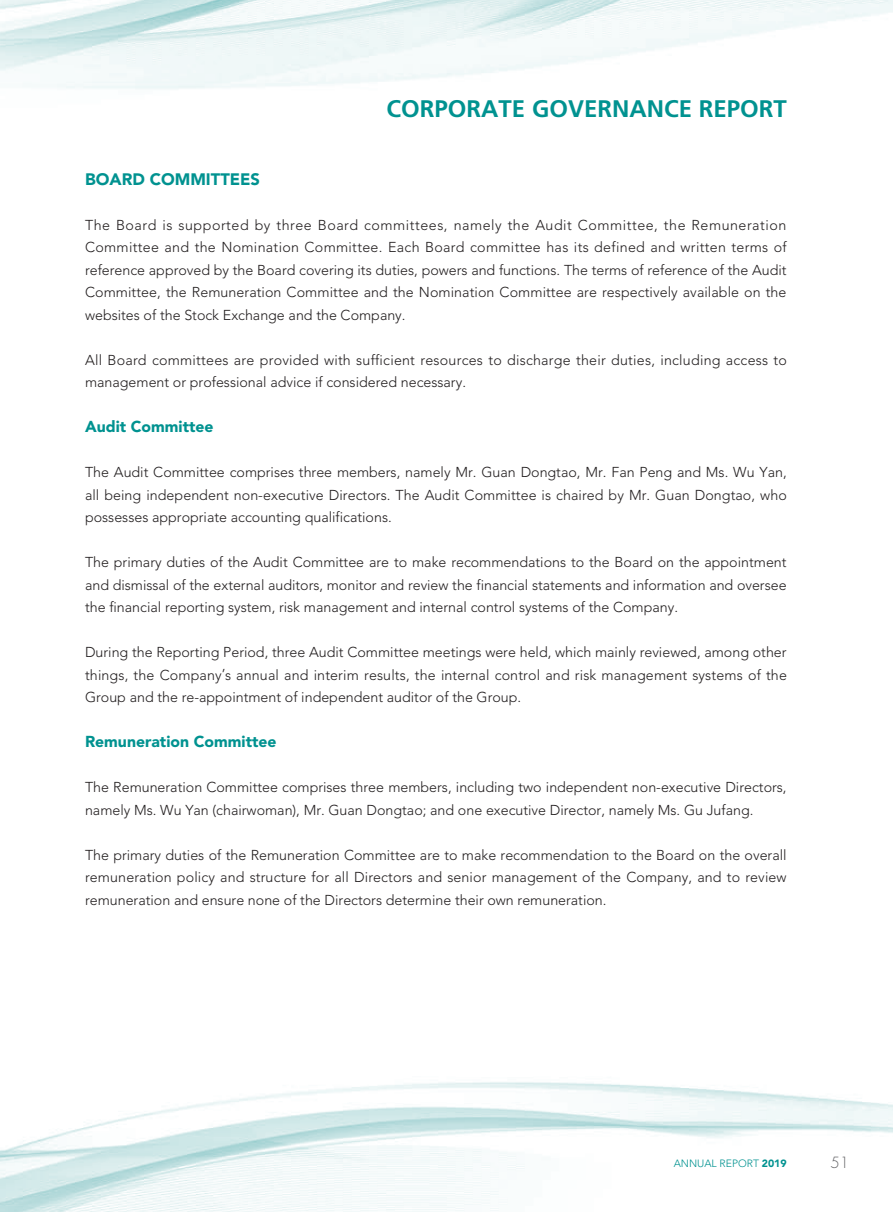
<style>
.page{position:relative;width:893px;height:1212px;background:#fff}
.page>*{position:absolute;margin:0;border:0;box-sizing:border-box;transform-origin:0 0}
.t1{font:700 24px "Frutiger LT Std";color:#009290}
.t2{font:900 16.5px "Avenir LT Std";color:#009290}
.t3{font:900 15.75px "Avenir LT Std";color:#009290}
.t4{font:300 15px "Futura Std";color:#636366}
.t5{font:300 14.25px/22.5px "Avenir LT Std";color:#231f20;text-align:justify}
.t6{font:300 10.5px "Avenir LT Std";color:#009290}
.s1{font-weight:900}
</style>
<div class="page">
<img style="left:0;top:0;width:893px;height:1212px">
<h1 class="t1" style="left:387px;top:94px;width:402px">CORPORATE GOVERNANCE REPORT</h1>
<p class="t2" style="left:85px;top:169px;width:177px">BOARD COMMITTEES</p>
<p class="t5" style="left:85px;top:214px;width:703px">The Board is supported by three Board committees, namely the Audit Committee, the Remuneration Committee and the Nomination Committee. Each Board committee has its defined and written terms of reference approved by the Board covering its duties, powers and functions. The terms of reference of the Audit Committee, the Remuneration Committee and the Nomination Committee are respectively available on the websites of the Stock Exchange and the Company.</p>
<p class="t5" style="left:85px;top:349px;width:703px">All Board committees are provided with sufficient resources to discharge their duties, including access to management or professional advice if considered necessary.</p>
<p class="t3" style="left:85px;top:417px;width:130px">Audit Committee</p>
<p class="t5" style="left:85px;top:461px;width:703px">The Audit Committee comprises three members, namely Mr. Guan Dongtao, Mr. Fan Peng and Ms. Wu Yan, all being independent non-executive Directors. The Audit Committee is chaired by Mr. Guan Dongtao, who possesses appropriate accounting qualifications.</p>
<p class="t5" style="left:85px;top:551px;width:703px">The primary duties of the Audit Committee are to make recommendations to the Board on the appointment and dismissal of the external auditors, monitor and review the financial statements and information and oversee the financial reporting system, risk management and internal control systems of the Company.</p>
<p class="t5" style="left:85px;top:641px;width:703px">During the Reporting Period, three Audit Committee meetings were held, which mainly reviewed, among other things, the Company’s annual and interim results, the internal control and risk management systems of the Group and the re-appointment of independent auditor of the Group.</p>
<p class="t3" style="left:85px;top:732px;width:193px">Remuneration Committee</p>
<p class="t5" style="left:85px;top:776px;width:703px">The Remuneration Committee comprises three members, including two independent non-executive Directors, namely Ms. Wu Yan (chairwoman), Mr. Guan Dongtao; and one executive Director, namely Ms. Gu Jufang.</p>
<p class="t5" style="left:85px;top:844px;width:703px">The primary duties of the Remuneration Committee are to make recommendation to the Board on the overall remuneration policy and structure for all Directors and senior management of the Company, and to review remuneration and ensure none of the Directors determine their own remuneration.</p>
<p class="t6" style="left:674px;top:1157px;width:114px">ANNUAL REPORT <span class="s1">2019</span></p>
<p class="t4" style="left:830px;top:1153px;width:20px">51</p>
</div>
